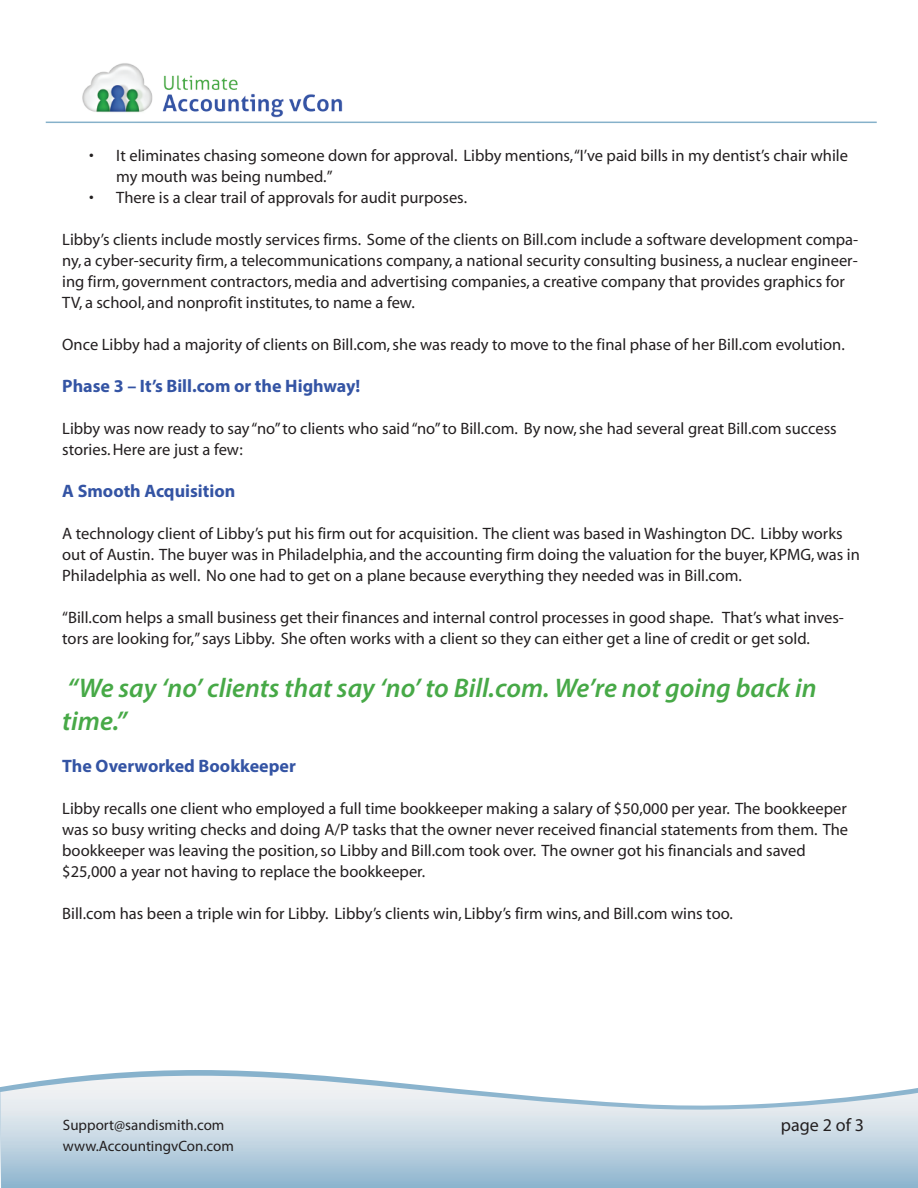
<style>
.page{position:relative;width:918px;height:1188px;background:#fff}
.page>*{position:absolute;margin:0;border:0;box-sizing:border-box;transform-origin:0 0}
.t1{font:italic 600 27px/32.4px "Myriad Pro";color:#47a947}
.t2{font:700 18px "Myriad Pro";color:#3454a4}
.t3{font:18px "Myriad Pro";color:#231f20}
.t4{font:16.5px/21px "Myriad";color:#231f20}
.t5{font:15px/21px "Myriad Pro";color:#231f20}
</style>
<div class="page">
<svg style="left:83px;top:1070px;width:243px;height:6px"></svg>
<svg style="left:0;top:1076px;width:918px;height:112px;background:#c8d9e4"></svg>
<hr style="left:46px;top:122px;width:831px;height:1px;background:#86b1ca">
<img style="left:45px;top:63px;width:327px;height:60px">
<p class="t4" style="left:116px;top:146px;width:733px;text-indent:-27px">• It eliminates chasing someone down for approval. Libby mentions, “I’ve paid bills in my dentist’s chair while my mouth was being numbed.”</p>
<p class="t4" style="left:89px;top:188px;width:379px">• There is a clear trail of approvals for audit purposes.</p>
<p class="t4" style="left:62px;top:230px;width:798px">Libby’s clients include mostly services firms. Some of the clients on Bill.com include a software development compa&shy;ny, a cyber-security firm, a telecommunications company, a national security consulting business, a nuclear engineer&shy;ing firm, government contractors, media and advertising companies, a creative company that provides graphics for TV, a school, and nonprofit institutes, to name a few.</p>
<p class="t4" style="left:62px;top:335px;width:784px">Once Libby had a majority of clients on Bill.com, she was ready to move to the final phase of her Bill.com evolution.</p>
<p class="t2" style="left:62px;top:374px;width:300px">Phase 3 – It’s Bill.com or the Highway!</p>
<p class="t4" style="left:62px;top:419px;width:776px">Libby was now ready to say “no” to clients who said “no” to Bill.com. By now, she had several great Bill.com success stories. Here are just a few:</p>
<p class="t2" style="left:62px;top:479px;width:175px">A Smooth Acquisition</p>
<p class="t4" style="left:62px;top:524px;width:799px">A technology client of Libby’s put his firm out for acquisition. The client was based in Washington DC. Libby works out of Austin. The buyer was in Philadelphia, and the accounting firm doing the valuation for the buyer, KPMG, was in<br>Philadelphia as well. No one had to get on a plane because everything they needed was in Bill.com.</p>
<p class="t4" style="left:62px;top:608px;width:783px">“Bill.com helps a small business get their finances and internal control processes in good shape. That’s what inves&shy;tors are looking for,” says Libby. She often works with a client so they can either get a line of credit or get sold.</p>
<p class="t1" style="left:62px;top:671px;width:756px">“We say ‘no’ clients that say ‘no’ to Bill.com. We’re not going back in time.”</p>
<p class="t2" style="left:62px;top:754px;width:235px">The Overworked Bookkeeper</p>
<p class="t4" style="left:62px;top:799px;width:787px">Libby recalls one client who employed a full time bookkeeper making a salary of $50,000 per year. The bookkeeper was so busy writing checks and doing A/P tasks that the owner never received financial statements from them. The bookkeeper was leaving the position, so Libby and Bill.com took over. The owner got his financials and saved $25,000 a year not having to replace the bookkeeper.</p>
<p class="t4" style="left:62px;top:904px;width:672px">Bill.com has been a triple win for Libby. Libby’s clients win, Libby’s firm wins, and Bill.com wins too.</p>
<p class="t5" style="left:63px;top:1114px;width:172px">Support@sandismith.com www.AccountingvCon.com</p>
<p class="t3" style="left:781px;top:1114px;width:85px">page 2 of 3</p>
</div>
